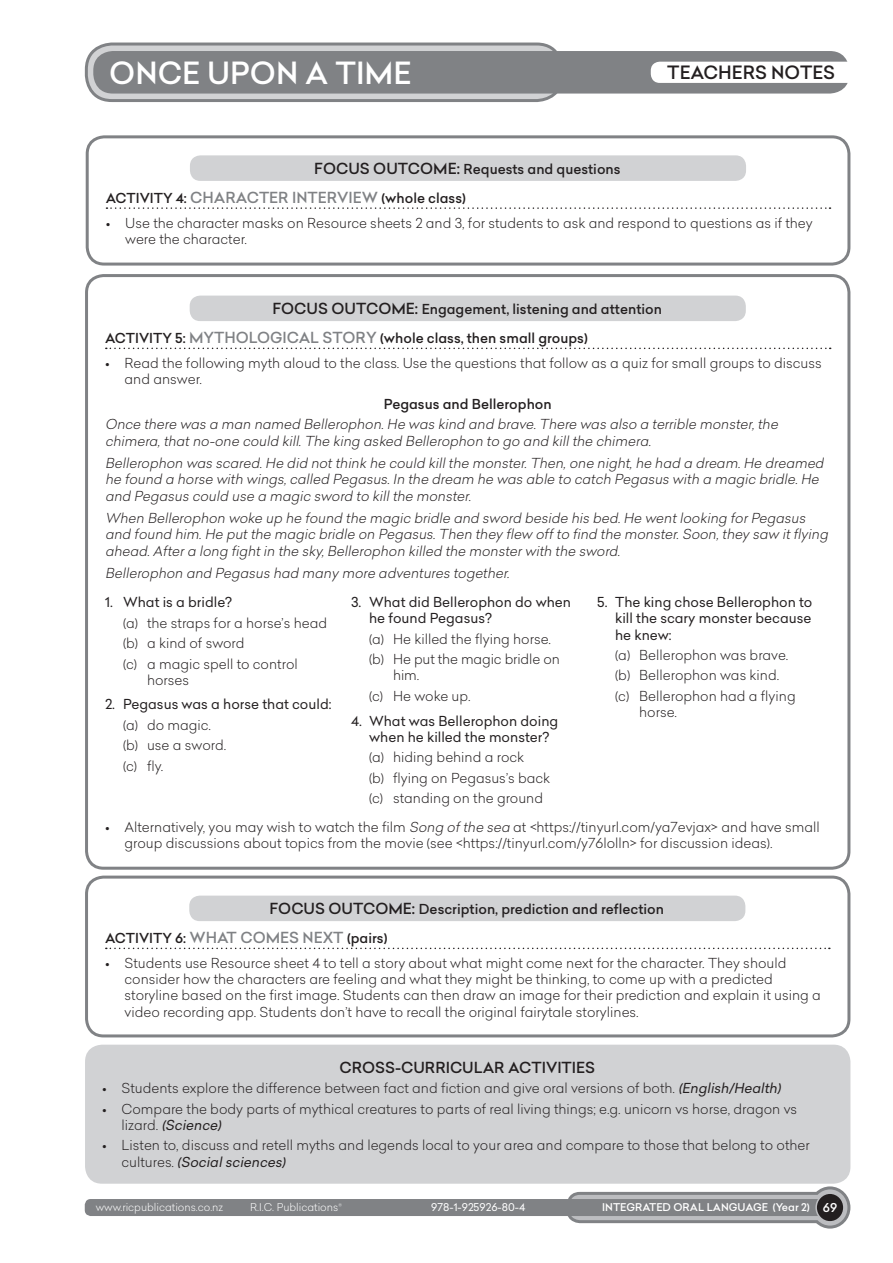
<style>
.page{position:relative;width:893px;height:1263px;background:#fff}
.page>*{position:absolute;margin:0;border:0;box-sizing:border-box;transform-origin:0 0}
.t1{font:500 30px "Celias";color:#fff}
.t2{font:500 18px "Celias";color:#231f20}
.t3{font:500 15px "Celias";color:#231f20}
.t4{font:300 13.5px/20.4px "Celias";color:#231f20}
.t5{font:italic 300 13.5px/16.2px "Celias";color:#231f20}
.t6{font:500 13.5px/29.4px "Celias";color:#231f20}
.t7{font:13.5px/16.2px "Celias";color:#231f20}
.t8{font:500 12px "Celias";color:#fff}
.t9{font:300 10.5px "Celias";color:#fff}
.t10{font:500 10.5px "Celias";color:#fff}
.t11{font:10.5px "Celias";color:#fff}
.s1{font-size:15px}
.s2{font-size:15px;color:#808285}
.s3{font-style:italic}
.s4{font-weight:400;font-style:italic}
</style>
<div class="page">
<div style="left:86px;top:44px;width:476px;height:57px;background:#d1d2d4;border-radius:26px"></div>
<div style="left:85px;top:43px;width:479px;height:59px;border:3px solid #808285;border-radius:26px"></div>
<div style="left:93px;top:51px;width:756px;height:43px;background:#808285;border-radius:20px"></div>
<div style="left:651px;top:62px;width:198px;height:21px;background:#fff"></div>
<svg style="left:567px;top:1186px;width:284px;height:43px"></svg>
<div style="left:85px;top:1199px;width:755px;height:17px;background:#808285;border-radius:6px"></div>
<div style="left:816px;top:1193px;width:28px;height:29px;background:#231f20;border-radius:50%"></div>
<div style="left:815px;top:1192px;width:30px;height:30px;border:2px solid #bcbdc0;border-radius:50%"></div>
<div style="left:85px;top:1045px;width:765px;height:139px;background:#d1d2d4;border-radius:17px"></div>
<svg style="left:106px;top:207px;width:724px;height:2px"></svg>
<div style="left:190px;top:155px;width:556px;height:26px;background:#d1d2d4;border-radius:10px"></div>
<div style="left:86px;top:135px;width:764px;height:131px;border:3px solid #808285;border-radius:17px"></div>
<svg style="left:106px;top:348px;width:725px;height:1px"></svg>
<div style="left:190px;top:296px;width:556px;height:25px;background:#d1d2d4;border-radius:10px"></div>
<div style="left:85px;top:274px;width:765px;height:596px;border:3px solid #808285;border-radius:17px"></div>
<svg style="left:106px;top:948px;width:724px;height:1px"></svg>
<div style="left:189px;top:895px;width:556px;height:26px;background:#d1d2d4;border-radius:10px"></div>
<div style="left:85px;top:875px;width:765px;height:162px;border:3px solid #808285;border-radius:17px"></div>
<h1 class="t1" style="left:109px;top:52px;width:304px">ONCE UPON A TIME</h1>
<h2 class="t2" style="left:667px;top:60px;width:169px">TEACHERS NOTES</h2>
<p class="t6" style="left:106px;top:154px;width:516px;text-indent:209px"><span class="s1">FOCUS OUTCOME:</span> Requests and questions<br>ACTIVITY 4: <span class="s2">CHARACTER INTERVIEW</span> (whole class)</p>
<p class="t4" style="left:125px;top:214px;width:689px;line-height:16.2px;text-indent:-19px">• Use the character masks on Resource sheets 2 and 3, for students to ask and respond to questions as if they were the character.</p>
<p class="t6" style="left:105px;top:294px;width:558px;text-indent:167px"><span class="s1">FOCUS OUTCOME:</span> Engagement, listening and attention<br>ACTIVITY 5: <span class="s2">MYTHOLOGICAL STORY</span> (whole class, then small groups)</p>
<p class="t4" style="left:125px;top:355px;width:699px;line-height:16.2px;text-indent:-19px">• Read the following myth aloud to the class. Use the questions that follow as a quiz for small groups to discuss and answer.</p>
<p class="t6" style="left:384px;top:389px;width:169px">Pegasus and Bellerophon</p>
<p class="t5" style="left:105px;top:416px;width:677px">Once there was a man named Bellerophon.He was kind and brave.There was also a terrible monster,the chimera,thatno-one could kill.The king asked Bellerophon to go and killthe chimera.</p>
<p class="t5" style="left:105px;top:455px;width:723px">Bellerophon was scared.He did notthink he could killthe monster.Then,one night,he had a dream.He dreamed he found a horse with wings,called Pegasus.In the dream he was able to catch Pegasus with a magic bridle.He and Pegasus could use a magic sword to killthe monster.</p>
<p class="t5" style="left:105px;top:510px;width:728px">When Bellerophon woke up he found the magic bridle and sword beside his bed.He wentlooking forPegasus and found him.He putthe magic bridle on Pegasus.Then they flew offto find the monster.Soon,they saw itflying ahead.Aftera long fightin the sky,Bellerophon killed the monsterwith the sword.</p>
<p class="t5" style="left:105px;top:565px;width:409px">Bellerophon and Pegasus had many more adventures together.</p>
<p class="t7" style="left:105px;top:594px;width:129px">1. What is a bridle?</p>
<p class="t4" style="left:123px;top:612px;width:206px">(a) the straps for a horse’s head (b) a kind of sword<br>(c) a magic spell to control</p>
<p class="t4" style="left:147px;top:669px;width:44px">horses</p>
<p class="t7" style="left:105px;top:696px;width:228px">2. Pegasus was a horse that could:</p>
<p class="t4" style="left:123px;top:714px;width:105px">(a) do magic. (b) use a sword. (c) fly.</p>
<p class="t7" style="left:369px;top:594px;width:204px;text-indent:-18px">3. What did Bellerophon do when he found Pegasus?</p>
<p class="t4" style="left:369px;top:628px;width:192px">(a) He killed the flying horse. (b) He put the magic bridle on</p>
<p class="t4" style="left:369px;top:665px;width:103px;text-indent:24px">him.<br>(c) He woke up.</p>
<p class="t7" style="left:369px;top:712px;width:191px;text-indent:-18px">4. What was Bellerophon doing when he killed the monster?</p>
<p class="t4" style="left:369px;top:747px;width:183px">(a) hiding behind a rock<br>(b) flying on Pegasus’s back (c) standing on the ground</p>
<p class="t7" style="left:615px;top:594px;width:199px;text-align:justify;text-indent:-18px">5. The king chose Bellerophon to kill the scary monster because he knew:</p>
<p class="t4" style="left:615px;top:644px;width:182px">(a) Bellerophon was brave. (b) Bellerophon was kind. (c) Bellerophon had a flying</p>
<p class="t4" style="left:639px;top:702px;width:39px">horse.</p>
<p class="t4" style="left:125px;top:819px;width:697px;line-height:16.2px;text-indent:-20px">• Alternatively, you may wish to watch the film <span class="s3">Song ofthe sea</span> at &lt;https://tinyurl.com/ya7evjax&gt; and have small group discussions about topics from the movie (see &lt;https://tinyurl.com/y76lolln&gt; for discussion ideas).</p>
<p class="t6" style="left:105px;top:894px;width:560px;text-indent:164px"><span class="s1">FOCUS OUTCOME:</span> Description, prediction and reflection<br>ACTIVITY 6: <span class="s2">WHAT COMES NEXT</span> (pairs)</p>
<p class="t4" style="left:125px;top:955px;width:698px;line-height:16.2px;text-indent:-19px">• Students use Resource sheet 4 to tell a story about what might come next for the character. They should consider how the characters are feeling and what they might be thinking, to come up with a predicted storyline based on the first image. Students can then draw an image for their prediction and explain it using a video recording app. Students don’t have to recall the original fairytale storylines.</p>
<p class="t3" style="left:340px;top:1057px;width:257px">CROSS-CURRICULAR ACTIVITIES</p>
<p class="t4" style="left:102px;top:1078px;width:683px">• Students explore the difference between fact and fiction and give oral versions of both. <span class="s4">(English/Health)</span></p>
<p class="t4" style="left:122px;top:1100px;width:677px;line-height:16.2px;text-indent:-19px">• Compare the body parts of mythical creatures to parts of real living things; e.g. unicorn vs horse, dragon vs l i z a rd . <span class="s4">(Science)</span></p>
<p class="t4" style="left:122px;top:1137px;width:690px;line-height:16.2px;text-indent:-19px">• Listen to, discuss and retell myths and legends local to your area and compare to those that belong to other c u l t u r e s . <span class="s4">(Socialsciences)</span></p>
<p class="t9" style="left:96px;top:1200px;width:129px">www.ricpublications.co.nz</p>
<p class="t9" style="left:250px;top:1200px;width:93px">R.I.C. Publications<sup>®</sup></p>
<p class="t11" style="left:431px;top:1200px;width:96px">978-1-925926-80-4</p>
<p class="t10" style="left:602px;top:1200px;width:209px">INTEGRATED ORAL LANGUAGE (Year 2)</p>
<p class="t8" style="left:823px;top:1199px;width:16px">69</p>
</div>
